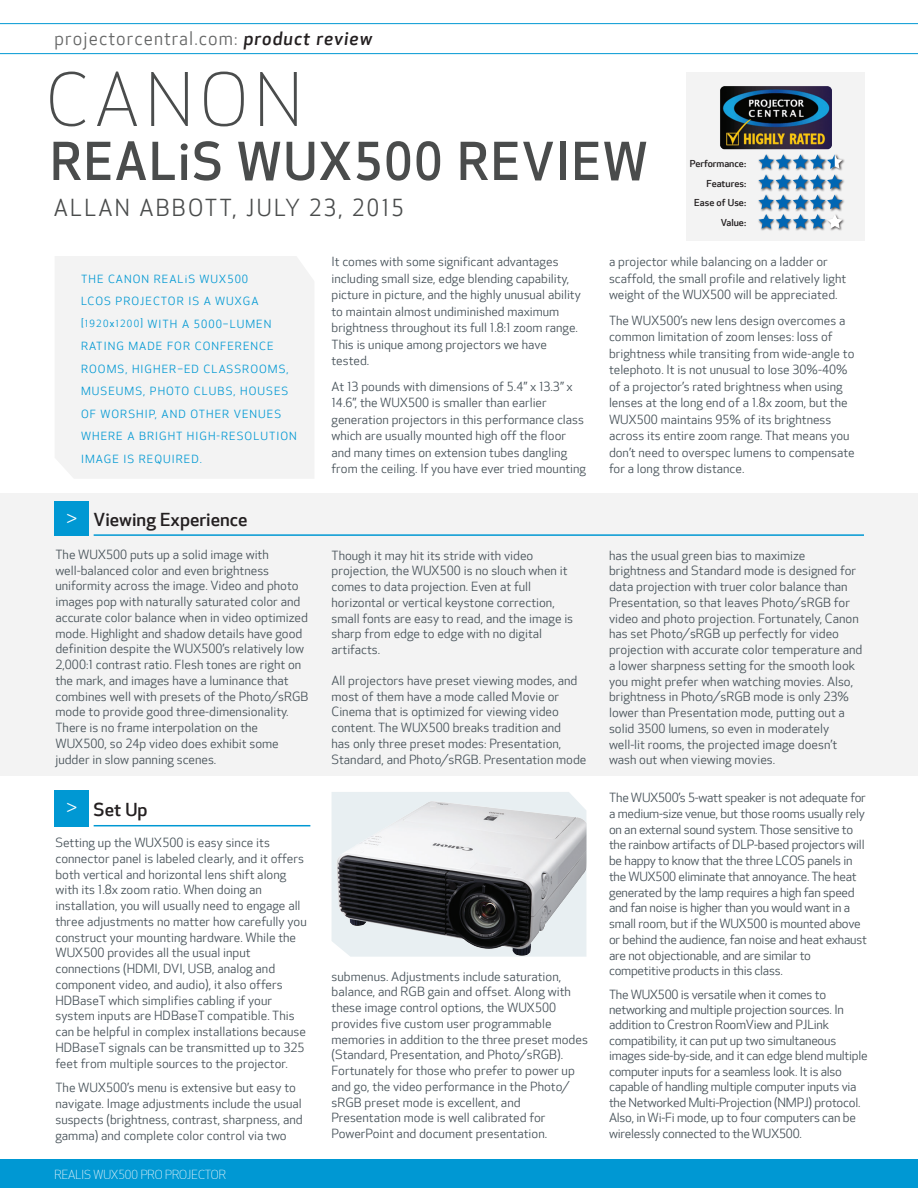
<style>
.page{position:relative;width:918px;height:1188px;background:#fff}
.page>*{position:absolute;margin:0;border:0;box-sizing:border-box;transform-origin:0 0}
.Heading_Master{font:300 72px "Optic Sans 101";letter-spacing:.1em;color:#4a4c4c}
.Heading_Master-2{font:500 51px "Optic Sans 301";letter-spacing:.04em;color:#4a4c4c}
.Heading_Master-3{font:22.5px "Optic Sans 201";letter-spacing:.1em;color:#4a4c4c}
.TOC_headings{font:18px "Optic Sans 201";letter-spacing:.06em;color:#656666}
.t1{font:condensed 18px "Helvetica Neue";color:#fff}
.Body_Copy{font:500 17.55px "Optic Sans 301";color:#231f20;scale:1.06 1}
.Body_Copy-2{font:12.15px/15.8px "Optic Sans 201";color:#475259;scale:1.06 1}
.Body_Copy-3{font:12.15px/15.8px "Optic Sans 201";letter-spacing:-.02em;color:#475259;scale:1.06 1}
.t2{font:300 12px "Optic Sans 101";color:#fff}
.Body_Copy-4{font:10.8px/22.5px "Optic Sans 201";letter-spacing:.09em;color:#0098d3;scale:1.06 1}
.Body_Copy-5{font:500 9.45px "Optic Sans 301";color:#231f20;scale:1.06 1}
.s1{font-family:"Optic Sans 302";font-weight:500;font-style:italic;color:#231f20}
.s2{font-size:9.45px}
.s3{font-family:"Optic Sans 301";font-weight:500;font-size:6.75px}
</style>
<div class="page">
<div style="left:0;top:1160px;width:918px;height:28px;background:#0098d3"></div>
<div style="left:0;top:493px;width:918px;height:282px;background:#f3f3f3"></div>
<hr style="left:0;top:23px;width:918px;height:1px;background:#0098d3">
<hr style="left:0;top:53px;width:918px;height:1px;background:#0098d3">
<img style="left:332px;top:792px;width:254px;height:165px">
<div style="left:686px;top:72px;width:178px;height:168px;background:#f3f3f3"></div>
<img style="left:720px;top:86px;width:112px;height:64px">
<div style="left:757px;top:174px;width:88px;height:18px;background:#231f20;opacity:.75"></div>
<div style="left:758px;top:213px;width:87px;height:18px;background:#231f20;opacity:.75"></div>
<div style="left:758px;top:153px;width:87px;height:19px;background:#231f20;opacity:.75"></div>
<svg style="left:758px;top:154px;width:84px;height:35px"></svg>
<div style="left:757px;top:194px;width:88px;height:18px;background:#231f20;opacity:.75"></div>
<svg style="left:758px;top:195px;width:85px;height:34px"></svg>
<div style="left:54px;top:501px;width:35px;height:35px;background:#0098d3"></div>
<div style="left:54px;top:790px;width:35px;height:36px;background:#0098d3"></div>
<div style="left:55px;top:256px;width:259px;height:222px;background:#f3f3f3"></div>
<hr style="left:94px;top:534px;width:770px;height:2px;background:#0098d3">
<hr style="left:94px;top:825px;width:216px;height:1px;background:#0098d3">
<p class="TOC_headings" style="left:55px;top:28px;width:319px">projectorcentral.com: <span class="s1">product review</span></p>
<p class="Heading_Master" style="left:46px;top:60px;width:257px">CANON</p>
<p class="Heading_Master-2" style="left:50px;top:132px;width:599px">REALiS WUX500 REVIEW</p>
<p class="Heading_Master-3" style="left:54px;top:195px;width:352px">ALLAN ABBOTT, JULY 23, 2015</p>
<p class="Body_Copy-5" style="left:690px;top:158px;width:55px">Performance:</p>
<p class="Body_Copy-5" style="left:706px;top:178px;width:39px">Features:</p>
<p class="Body_Copy-5" style="left:694px;top:198px;width:50px">Ease of Use:</p>
<p class="Body_Copy-5" style="left:721px;top:217px;width:25px">Value:</p>
<p class="Body_Copy-4" style="left:81px;top:268px;width:159px">THE CANON REALiS WUX500</p>
<p class="Body_Copy-4" style="left:81px;top:291px;width:205px">LCOS PROJECTOR IS A WUXGA [<span class="s2">1920</span><span class="s3">X</span><span class="s2">1200</span>] WITH A 5000–LUMEN<br>RATING MADE FOR CONFERENCE<br>ROOMS, HIGHER–ED CLASSROOMS,<br>MUSEUMS, PHOTO CLUBS, HOUSES<br>OF WORSHIP, AND OTHER VENUES<br>WHERE A BRIGHT HIGH-RESOLUTION<br>IMAGE IS REQUIRED.</p>
<p class="t1" style="left:67px;top:507px;width:12px">&gt;</p>
<p class="Body_Copy" style="left:94px;top:510px;width:147px">Viewing Experience</p>
<p class="Body_Copy-2" style="left:55px;top:547px;width:240px">The WUX500 puts up a solid image with well-balanced color and even brightness uniformity across the image. Video and photo images pop with naturally saturated color and accurate color balance when in video optimized mode. Highlight and shadow details have good definition despite the WUX500’s relatively low 2,000:1 contrast ratio. Flesh tones are right on the mark, and images have a luminance that combines well with presets of the Photo/sRGB mode to provide good three-dimensionality.<br>There is no frame interpolation on the WUX500, so 24p video does exhibit some judder in slow panning scenes.</p>
<p class="t1" style="left:67px;top:796px;width:12px">&gt;</p>
<p class="Body_Copy" style="left:94px;top:799px;width:52px">Set Up</p>
<p class="Body_Copy-2" style="left:55px;top:835px;width:239px">Setting up the WUX500 is easy since its connector panel is labeled clearly, and it offers both vertical and horizontal lens shift along with its 1.8x zoom ratio. When doing an installation, you will usually need to engage all three adjustments no matter how carefully you construct your mounting hardware. While the WUX500 provides all the usual input connections (HDMI, DVI, USB, analog and component video, and audio), it also offers HDBaseT which simplifies cabling if your system inputs are HDBaseT compatible. This can be helpful in complex installations because HDBaseT signals can be transmitted up to 325 feet from multiple sources to the projector.</p>
<p class="Body_Copy-2" style="left:55px;top:1080px;width:235px">The WUX500’s menu is extensive but easy to navigate. Image adjustments include the usual suspects (brightness, contrast, sharpness, and gamma) and complete color control via two</p>
<p class="t2" style="left:55px;top:1168px;width:173px">REALIS WUX500 PRO PROJECTOR</p>
<p class="Body_Copy-2" style="left:332px;top:254px;width:237px;line-height:16.5px">It comes with some significant advantages including small size, edge blending capability, picture in picture, and the highly unusual ability to maintain almost undiminished maximum brightness throughout its full 1.8:1 zoom range.<br>This is unique among projectors we have tested.</p>
<p class="Body_Copy-2" style="left:332px;top:378px;width:242px;line-height:16.5px">At 13 pounds with dimensions of 5.4” x 13.3” x 14.6”, the WUX500 is smaller than earlier generation projectors in this performance class which are usually mounted high off the floor and many times on extension tubes dangling from the ceiling. If you have ever tried mounting</p>
<p class="Body_Copy-2" style="left:609px;top:254px;width:225px;line-height:16.5px">a projector while balancing on a ladder or scaffold, the small profile and relatively light weight of the WUX500 will be appreciated.</p>
<p class="Body_Copy-2" style="left:609px;top:312px;width:233px;line-height:16.5px">The WUX500’s new lens design overcomes a common limitation of zoom lenses: loss of brightness while transiting from wide-angle to telephoto. It is not unusual to lose 30%-40% of a projector’s rated brightness when using lenses at the long end of a 1.8x zoom, but the WUX500 maintains 95% of its brightness across its entire zoom range. That means you don’t need to overspec lumens to compensate for a long throw distance.</p>
<p class="Body_Copy-2" style="left:332px;top:548px;width:230px">Though it may hit its stride with video projection, the WUX500 is no slouch when it comes to data projection. Even at full horizontal or vertical keystone correction, small fonts are easy to read, and the image is sharp from edge to edge with no digital artifacts.</p>
<p class="Body_Copy-2" style="left:332px;top:673px;width:242px">All projectors have preset viewing modes, and most of them have a mode called Movie or Cinema that is optimized for viewing video content. The WUX500 breaks tradition and<br>has only three preset modes: Presentation, Standard, and Photo/sRGB. Presentation mode</p>
<p class="Body_Copy-2" style="left:332px;top:969px;width:243px">submenus. Adjustments include saturation, balance, and RGB gain and offset. Along with these image control options, the WUX500 provides five custom user programmable memories in addition to the three preset modes (Standard, Presentation, and Photo/sRGB).<br>Fortunately for those who prefer to power up and go, the video performance in the Photo/ sRGB preset mode is excellent, and Presentation mode is well calibrated for PowerPoint and document presentation.</p>
<p class="Body_Copy-2" style="left:609px;top:548px;width:240px">has the usual green bias to maximize brightness and Standard mode is designed for data projection with truer color balance than Presentation, so that leaves Photo/sRGB for video and photo projection. Fortunately, Canon has set Photo/sRGB up perfectly for video projection with accurate color temperature and a lower sharpness setting for the smooth look you might prefer when watching movies. Also, brightness in Photo/sRGB mode is only 23% lower than Presentation mode, putting out a solid 3500 lumens, so even in moderately well-lit rooms, the projected image doesn’t wash out when viewing movies.</p>
<p class="Body_Copy-3" style="left:609px;top:790px;width:245px">The WUX500’s 5-watt speaker is not adequate for a medium-size venue, but those rooms usually rely on an external sound system. Those sensitive to the rainbow artifacts of DLP-based projectors will be happy to know that the three LCOS panels in the WUX500 eliminate that annoyance. The heat generated by the lamp requires a high fan speed and fan noise is higher than you would want in a small room, but if the WUX500 is mounted above or behind the audience, fan noise and heat exhaust are not objectionable, and are similar to competitive products in this class.</p>
<p class="Body_Copy-3" style="left:609px;top:987px;width:245px">The WUX500 is versatile when it comes to networking and multiple projection sources. In addition to Crestron RoomView and PJLink compatibility, it can put up two simultaneous images side-by-side, and it can edge blend multiple computer inputs for a seamless look. It is also capable of handling multiple computer inputs via the Networked Multi-Projection (NMPJ) protocol.<br>Also, in Wi-Fi mode, up to four computers can be wirelessly connected to the WUX500.</p>
</div>
